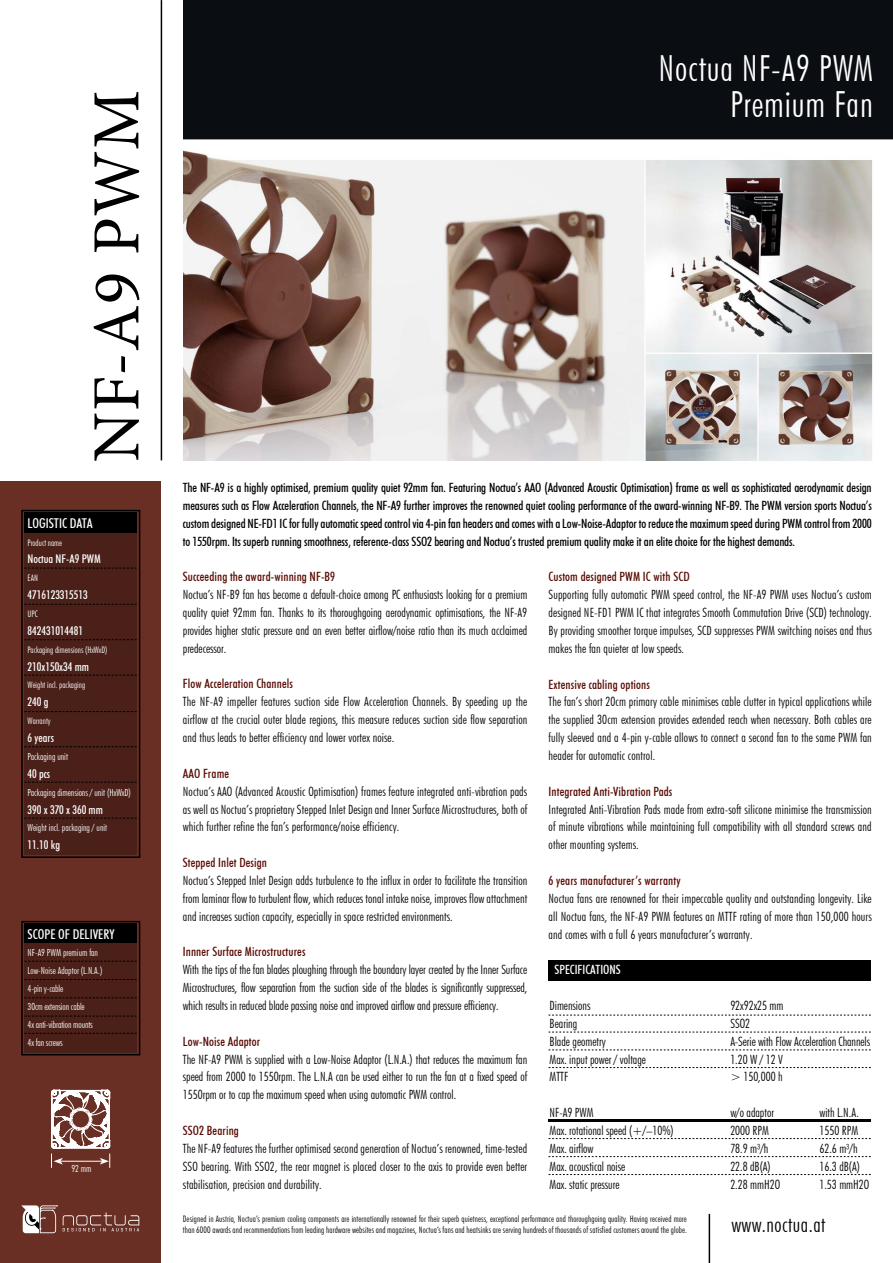
<style>
.page{position:relative;width:893px;height:1263px;background:#fff}
.page>*{position:absolute;margin:0;border:0;box-sizing:border-box;transform-origin:0 0}
.t1{font:67.5px "Minion Pro";letter-spacing:.01em;color:#000001}
.t2{font:300 condensed 36px/35.7px "Futura BT";letter-spacing:.025em;color:#fff;text-align:right}
.t3{font:300 condensed 21px "Futura BT";letter-spacing:.025em;color:#000001}
.t4{font:500 condensed 13.5px "Futura BT";color:#fff}
.t5{font:300 condensed 12.75px/17.9px "Futura BT";letter-spacing:.01em;color:#000001;text-align:justify}
.t6{font:500 condensed 12.75px/17.9px "Futura BT";letter-spacing:-.01em;color:#000001;text-align:justify}
.t7{font:300 condensed 12.75px/17.9px "Futura BT";color:#000}
.t8{font:500 condensed 12.75px "Futura BT";letter-spacing:.01em;color:#570901}
.t9{font:500 condensed 12.75px "Futura BT";color:#fff}
.t10{font:500 condensed 12px "Futura BT";color:#fff}
.t11{font:300 condensed 9.75px/17.9px "Futura BT";color:#fff}
.t12{font:300 condensed 9px/10.8px "Futura BT";letter-spacing:.01em;color:#000001}
.t13{font:300 condensed 9px "Futura BT";color:#fff}
.s1{font-size:12px}
</style>
<div class="page">
<div style="left:0;top:482px;width:161px;height:781px;background:#6a2f24"></div>
<div style="left:24px;top:531px;width:113px;height:324px;background:#4a2019"></div>
<div style="left:24px;top:513px;width:113px;height:20px;background:#000001"></div>
<div style="left:21px;top:510px;width:119px;height:348px;border:2px solid #000001"></div>
<div style="left:24px;top:942px;width:113px;height:110px;background:#4a2019"></div>
<div style="left:24px;top:924px;width:113px;height:19px;background:#000001"></div>
<div style="left:21px;top:921px;width:119px;height:134px;border:2px solid #000001"></div>
<svg style="left:24px;top:568px;width:113px;height:1px"></svg>
<svg style="left:24px;top:604px;width:113px;height:1px"></svg>
<svg style="left:24px;top:639px;width:113px;height:1px"></svg>
<svg style="left:24px;top:675px;width:113px;height:1px"></svg>
<svg style="left:24px;top:711px;width:113px;height:1px"></svg>
<svg style="left:24px;top:746px;width:113px;height:1px"></svg>
<svg style="left:24px;top:782px;width:113px;height:1px"></svg>
<svg style="left:24px;top:818px;width:113px;height:1px"></svg>
<hr style="left:709px;top:1214px;width:1px;height:49px;background:#000001">
<svg style="left:24px;top:961px;width:113px;height:1px"></svg>
<svg style="left:24px;top:979px;width:113px;height:1px"></svg>
<div style="left:549px;top:960px;width:322px;height:20px;background:#000001"></div>
<svg style="left:549px;top:1032px;width:322px;height:1px"></svg>
<svg style="left:549px;top:1015px;width:322px;height:1px"></svg>
<svg style="left:549px;top:1156px;width:322px;height:1px"></svg>
<svg style="left:549px;top:1138px;width:322px;height:1px"></svg>
<svg style="left:549px;top:1174px;width:322px;height:1px"></svg>
<hr style="left:549px;top:1119px;width:322px;height:2px;background:#000001">
<svg style="left:549px;top:1067px;width:322px;height:1px"></svg>
<svg style="left:549px;top:1050px;width:322px;height:1px"></svg>
<svg style="left:24px;top:997px;width:113px;height:1px"></svg>
<svg style="left:24px;top:1016px;width:113px;height:1px"></svg>
<svg style="left:24px;top:1033px;width:113px;height:1px"></svg>
<hr style="left:161px;top:0;width:1px;height:460px;background:#000001">
<img style="left:183px;top:0;width:710px;height:460px">
<svg style="left:51px;top:1089px;width:59px;height:78px"></svg>
<svg style="left:21px;top:1205px;width:118px;height:28px"></svg>
<h1 class="t1" style="left:76px;top:462px;width:373px;rotate:-90deg">NF-A9 PWM</h1>
<p class="t4" style="left:28px;top:515px;width:67px">LOGISTIC DATA</p>
<p class="t13" style="left:28px;top:537px;width:36px">Product name</p>
<p class="t10" style="left:28px;top:552px;width:75px">Noctua NF-A9 PWM</p>
<p class="t13" style="left:28px;top:573px;width:12px">EAN</p>
<p class="t10" style="left:28px;top:588px;width:62px">4716123315513</p>
<p class="t13" style="left:28px;top:608px;width:12px">UPC</p>
<p class="t10" style="left:28px;top:623px;width:57px">842431014481</p>
<p class="t13" style="left:28px;top:644px;width:81px">Packaging dimensions (HxWxD)</p>
<p class="t10" style="left:28px;top:659px;width:63px">210x150x34 mm</p>
<p class="t13" style="left:28px;top:680px;width:59px">Weight incl. packaging</p>
<p class="t10" style="left:28px;top:695px;width:22px">240 g</p>
<p class="t13" style="left:28px;top:715px;width:24px">Warranty</p>
<p class="t10" style="left:28px;top:730px;width:28px">6 years</p>
<p class="t11" style="left:28px;top:747px;width:42px">Packaging unit</p>
<p class="t10" style="left:28px;top:766px;width:24px">40 pcs</p>
<p class="t11" style="left:28px;top:783px;width:105px">Packaging dimensions / unit (HxWxD)</p>
<p class="t10" style="left:28px;top:802px;width:77px">390 x 370 x 360 mm</p>
<p class="t11" style="left:28px;top:819px;width:81px">Weight incl. packaging / unit</p>
<p class="t10" style="left:28px;top:838px;width:34px">11.10 kg</p>
<p class="t4" style="left:28px;top:925px;width:88px">SCOPE OF DELIVERY</p>
<p class="t11" style="left:28px;top:944px;width:76px">NF-A9 PWM premium fan<br>Low-Noise Adaptor (L.N.A.)<br>4-pin y-cable<br>30cm extension cable<br>4x anti-vibration mounts<br>4x fan screws</p>
<p class="t11" style="left:71px;top:1159px;width:22px">92 mm</p>
<h2 class="t2" style="left:658px;top:50px;width:216px">Noctua NF-A9 PWM<br>Premium Fan</h2>
<p class="t6" style="left:183px;top:478px;width:690px">The NF-A9 is a highly optimised, premium quality quiet 92mm fan. Featuring Noctua’s AAO (Advanced Acoustic Optimisation) frame as well as sophisticated aerodynamic design measures such as Flow Acceleration Channels, the NF-A9 further improves the renowned quiet cooling performance of the award-winning NF-B9. The PWM version sports Noctua’s custom designed NE-FD1 IC for fully automatic speed control via 4-pin fan headers and comes with a Low-Noise-Adaptor to reduce the maximum speed during PWM control from 2000 to 1550rpm. Its superb running smoothness, reference-class SSO2 bearing and Noctua’s trusted premium quality make it an elite choice for the highest demands.</p>
<p class="t8" style="left:183px;top:569px;width:154px">Succeeding the award-winning NF-B9</p>
<p class="t5" style="left:183px;top:586px;width:346px">Noctua’s NF-B9 fan has become a default-choice among PC enthusiasts looking for a premium quality quiet 92mm fan. Thanks to its thoroughgoing aerodynamic optimisations, the NF-A9 provides higher static pressure and an even better airflow/noise ratio than its much acclaimed predecessor.</p>
<p class="t8" style="left:183px;top:676px;width:112px">Flow Acceleration Channels</p>
<p class="t5" style="left:183px;top:693px;width:346px">The NF-A9 impeller features suction side Flow Acceleration Channels. By speeding up the airflow at the crucial outer blade regions, this measure reduces suction side flow separation and thus leads to better efficiency and lower vortex noise.</p>
<p class="t8" style="left:183px;top:765px;width:48px">AAO Frame</p>
<p class="t5" style="left:183px;top:782px;width:346px">Noctua’s AAO (Advanced Acoustic Optimisation) frames feature integrated anti-vibration pads as well as Noctua’s proprietary Stepped Inlet Design and Inner Surface Microstructures, both of which further refine the fan’s performance/noise efficiency.</p>
<p class="t8" style="left:183px;top:855px;width:86px">Stepped Inlet Design</p>
<p class="t5" style="left:183px;top:871px;width:346px">Noctua’s Stepped Inlet Design adds turbulence to the influx in order to facilitate the transition from laminar flow to turbulent flow, which reduces tonal intake noise, improves flow attachment and increases suction capacity, especially in space restricted environments.</p>
<p class="t8" style="left:183px;top:944px;width:124px">Innner Surface Microstructures</p>
<p class="t5" style="left:183px;top:961px;width:346px">With the tips of the fan blades ploughing through the boundary layer created by the Inner Surface Microstructures, flow separation from the suction side of the blades is significantly suppressed, which results in reduced blade passing noise and improved airflow and pressure efficiency.</p>
<p class="t8" style="left:183px;top:1033px;width:79px">Low-Noise Adaptor</p>
<p class="t5" style="left:183px;top:1050px;width:346px">The NF-A9 PWM is supplied with a Low-Noise Adaptor (L.N.A.) that reduces the maximum fan speed from 2000 to 1550rpm. The L.N.A can be used either to run the fan at a fixed speed of 1550rpm or to cap the maximum speed when using automatic PWM control.</p>
<p class="t8" style="left:183px;top:1123px;width:58px">SSO2 Bearing</p>
<p class="t5" style="left:183px;top:1139px;width:346px">The NF-A9 features the further optimised second generation of Noctua’s renowned, time-tested SSO bearing. With SSO2, the rear magnet is placed closer to the axis to provide even better stabilisation, precision and durability.</p>
<p class="t8" style="left:549px;top:569px;width:143px">Custom designed PWM IC with SCD</p>
<p class="t5" style="left:549px;top:586px;width:325px">Supporting fully automatic PWM speed control, the NF-A9 PWM uses Noctua’s custom designed NE-FD1 PWM IC that integrates Smooth Commutation Drive (SCD) technology.<br>By providing smoother torque impulses, SCD suppresses PWM switching noises and thus makes the fan quieter at low speeds.</p>
<p class="t8" style="left:549px;top:676px;width:103px">Extensive cabling options</p>
<p class="t5" style="left:549px;top:693px;width:325px">The fan’s short 20cm primary cable minimises cable clutter in typical applications while the supplied 30cm extension provides extended reach when necessary. Both cables are fully sleeved and a 4-pin y-cable allows to connect a second fan to the same PWM fan header for automatic control.</p>
<p class="t8" style="left:549px;top:783px;width:125px">Integrated Anti-Vibration Pads</p>
<p class="t5" style="left:549px;top:800px;width:325px">Integrated Anti-Vibration Pads made from extra-soft silicone minimise the transmission of minute vibrations while maintaining full compatibility with all standard screws and other mounting systems.</p>
<p class="t8" style="left:549px;top:873px;width:133px">6 years manufacturer’s warranty</p>
<p class="t5" style="left:549px;top:889px;width:325px">Noctua fans are renowned for their impeccable quality and outstanding longevity. Like all Noctua fans, the NF-A9 PWM features an MTTF rating of more than 150,000 hours and comes with a full 6 years manufacturer’s warranty.</p>
<p class="t9" style="left:554px;top:962px;width:68px">SPECIFICATIONS</p>
<p class="t7" style="left:550px;top:996px;width:98px">Dimensions<br>Bearing<br>Blade geometry<br>Max. input power / voltage<br>MTTF</p>
<p class="t7" style="left:550px;top:1103px;width:126px">NF-A9 PWM<br>Max. rotational speed (+/<span class="s1">–</span>10%)<br>Max. airflow<br>Max. acoustical noise<br>Max. static pressure</p>
<p class="t7" style="left:819px;top:1103px;width:51px">with L.N.A.<br>1550 RPM<br>62.6 m³/h<br>16.3 dB(A)<br>1.53 mmH2O</p>
<p class="t7" style="left:730px;top:996px;width:141px">92x92x25 mm<br>SSO2<br>A-Serie with Flow Acceleration Channels<br>1.20 W / 12 V<br>&gt; 150,000 h</p>
<p class="t7" style="left:730px;top:1103px;width:51px">w/o adaptor<br>2000 RPM<br>78.9 m³/h<br>22.8 dB(A)<br>2.28 mmH2O</p>
<p class="t12" style="left:183px;top:1213px;width:505px">Designed in Austria, Noctua’s premium cooling components are internationally renowned for their superb quietness, exceptional performance and thoroughgoing quality. Having received more than 6000 awards and recommendations from leading hardware websites and magazines, Noctua’s fans and heatsinks are serving hundreds of thousands of satisfied customers around the globe.</p>
<h3 class="t3" style="left:731px;top:1212px;width:96px">www.noctua.at</h3>
</div>
